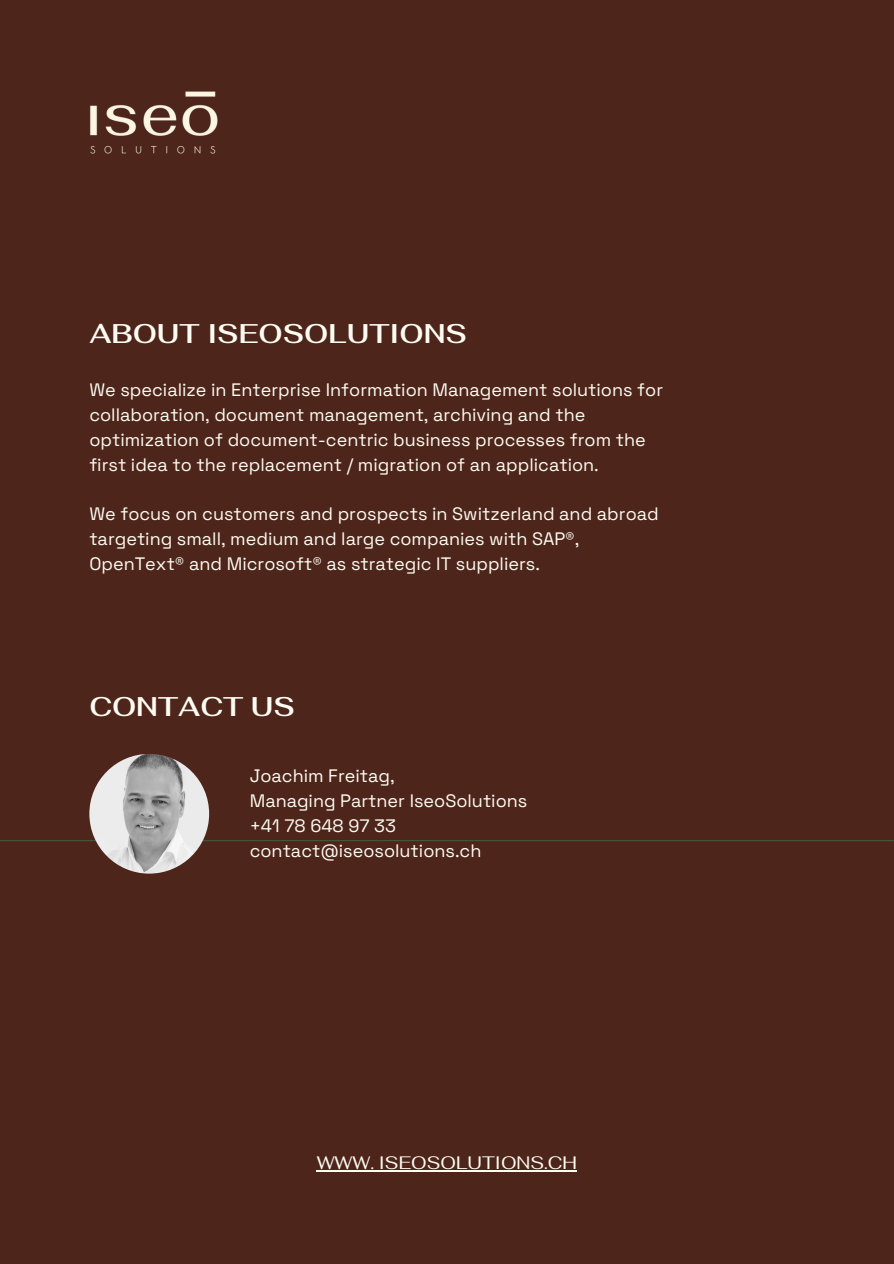
<style>
.page{position:relative;width:894px;height:1264px;background:#fff}
.page>*{position:absolute;margin:0;border:0;box-sizing:border-box;transform-origin:0 0}
.t1{font:600 27px "Fahkwang";color:#fefcf2}
.t2{font:18px/24.8px "Space Grotesk";color:#fefcf2}
.t3{font:18px "Fahkwang";color:#fefcf2}
</style>
<div class="page">
<div style="left:0;top:0;width:893px;height:1263px;background:#4e251b"></div>
<img style="left:90px;top:91px;width:128px;height:63px">
<hr style="left:0;top:840px;width:893px;height:1px;background:#415b38">
<img style="left:89px;top:754px;width:120px;height:119px;border-radius:50%">
<hr style="left:316px;top:1170px;width:260px;height:1px;background:#fefcf2">
<h1 class="t1" style="left:89px;top:315px;width:379px">ABOUT ISEOSOLUTIONS</h1>
<p class="t2" style="left:89px;top:378px;width:575px">We specialize in Enterprise Information Management solutions for collaboration, document management, archiving and the optimization of document-centric business processes from the first idea to the replacement / migration of an application.</p>
<p class="t2" style="left:89px;top:501px;width:570px">We focus on customers and prospects in Switzerland and abroad targeting small, medium and large companies with SAP®,<br>OpenText® and Microsoft® as strategic IT suppliers.</p>
<h1 class="t1" style="left:89px;top:689px;width:207px">CONTACT US</h1>
<p class="t2" style="left:250px;top:763px;width:279px">Joachim Freitag,<br>Managing Partner IseoSolutions +41 78 648 97 33 contact@iseosolutions.ch</p>
<p class="t3" style="left:316px;top:1150px;width:262px">WWW. ISEOSOLUTIONS.CH</p>
</div>
